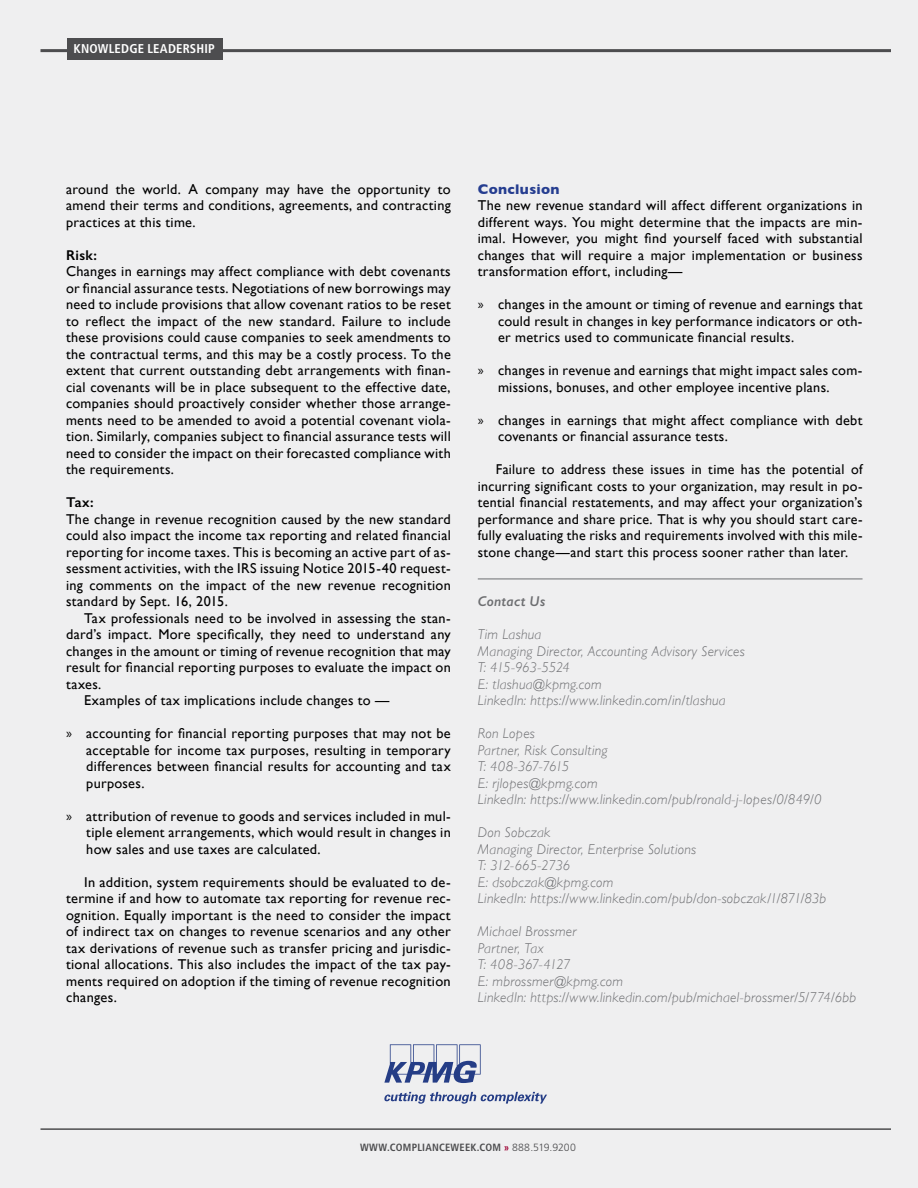
<style>
.page{position:relative;width:918px;height:1188px;background:#efeff0}
.page>*{position:absolute;margin:0;border:0;box-sizing:border-box;transform-origin:0 0}
.t1{font:14.25px/16.5px "Gill Sans";letter-spacing:.02em;color:#000;text-align:justify}
.t2{font:italic 300 14.25px/16.5px "Gill Sans";letter-spacing:.02em;color:#6d6e71}
.t3{font:700 14.25px "Gill Sans";letter-spacing:.025em;color:#253d90}
.t4{font:600 14.25px "Gill Sans";letter-spacing:.02em;color:#000}
.t5{font:italic 600 14.25px "Gill Sans";letter-spacing:.02em;color:#6d6e71}
.t6{font:700 condensed 12.75px "Frutiger LT Std";letter-spacing:.015em;color:#fff}
.t7{font:700 condensed 10.5px "Frutiger LT Std";letter-spacing:.025em;color:#4d4d4f}
.s1{font-family:"Myriad Pro"}
.s2{color:#9e0033}
.s3{font-weight:300;font-stretch:normal}
</style>
<div class="page">
<hr style="left:40px;top:49px;width:851px;height:3px;background:#4d4d4f">
<hr style="left:40px;top:1128px;width:851px;height:2px;background:#4d4d4f">
<div style="left:68px;top:38px;width:155px;height:21px;background:#4d4d4f"></div>
<hr style="left:478px;top:579px;width:385px;height:1px;background:#6d6e71">
<svg style="left:384px;top:1044px;width:163px;height:60px"></svg>
<p class="t6" style="left:74px;top:41px;width:143px">KNOWLEDGE LEADERSHIP</p>
<p class="t1" style="left:66px;top:180px;width:386px">around the world. A company may have the opportunity to amend their terms and conditions, agreements, and contracting practices at this time.</p>
<p class="t4" style="left:66px;top:246px;width:32px">Risk:</p>
<p class="t1" style="left:66px;top:263px;width:386px">Changes in earnings may affect compliance with debt covenants or financial assurance tests. Negotiations of new borrowings may need to include provisions that allow covenant ratios to be reset to reflect the impact of the new standard. Failure to include these provisions could cause companies to seek amendments to the contractual terms, and this may be a costly process. To the extent that current outstanding debt arrangements with finan&shy;cial covenants will be in place subsequent to the effective date, companies should proactively consider whether those arrange&shy;ments need to be amended to avoid a potential covenant viola&shy;tion. Similarly, companies subject to financial assurance tests will need to consider the impact on their forecasted compliance with the requirements.</p>
<p class="t4" style="left:66px;top:494px;width:29px">Tax:</p>
<p class="t1" style="left:66px;top:510px;width:386px">The change in revenue recognition caused by the new standard could also impact the income tax reporting and related financial reporting for income taxes. This is becoming an active part of as&shy;sessment activities, with the IRS issuing Notice 2015-40 request&shy;ing comments on the impact of the new revenue recognition standard by Sept. 16, 2015.</p>
<p class="t1" style="left:84px;top:609px;width:368px">Tax professionals need to be involved in assessing the stan-</p>
<p class="t1" style="left:66px;top:626px;width:386px">dard’s impact. More specifically, they need to understand any</p>
<p class="t1" style="left:66px;top:642px;width:386px">changes in the amount or timing of revenue recognition that may</p>
<p class="t1" style="left:66px;top:659px;width:386px">result for financial reporting purposes to evaluate the impact on</p>
<p class="t1" style="left:66px;top:675px;width:37px">taxes.</p>
<p class="t1" style="left:84px;top:692px;width:307px">Examples of tax implications include changes to —</p>
<p class="t1" style="left:86px;top:725px;width:366px;text-indent:-20px"><span class="s1">»</span> accounting for financial reporting purposes that may not be acceptable for income tax purposes, resulting in temporary differences between financial results for accounting and tax purposes.</p>
<p class="t1" style="left:86px;top:807px;width:366px;text-indent:-20px"><span class="s1">»</span> attribution of revenue to goods and services included in mul&shy;tiple element arrangements, which would result in changes in how sales and use taxes are calculated.</p>
<p class="t1" style="left:66px;top:873px;width:386px;text-indent:18px">In addition, system requirements should be evaluated to de&shy;termine if and how to automate tax reporting for revenue rec&shy;ognition. Equally important is the need to consider the impact of indirect tax on changes to revenue scenarios and any other tax derivations of revenue such as transfer pricing and jurisdic&shy;tional allocations. This also includes the impact of the tax pay&shy;ments required on adoption if the timing of revenue recognition changes.</p>
<p class="t3" style="left:478px;top:178px;width:83px">Conclusion</p>
<p class="t1" style="left:478px;top:197px;width:386px">The new revenue standard will affect different organizations in different ways. You might determine that the impacts are min&shy;imal. However, you might find yourself faced with substantial changes that will require a major implementation or business transformation effort, including—</p>
<p class="t1" style="left:498px;top:296px;width:366px;text-indent:-20px"><span class="s1">»</span> changes in the amount or timing of revenue and earnings that could result in changes in key performance indicators or oth&shy;er metrics used to communicate financial results.</p>
<p class="t1" style="left:498px;top:362px;width:366px;text-indent:-20px"><span class="s1">»</span> changes in revenue and earnings that might impact sales com&shy;missions, bonuses, and other employee incentive plans.</p>
<p class="t1" style="left:498px;top:411px;width:366px;text-indent:-20px"><span class="s1">»</span> changes in earnings that might affect compliance with debt covenants or financial assurance tests.</p>
<p class="t1" style="left:478px;top:461px;width:386px;text-indent:18px">Failure to address these issues in time has the potential of incurring significant costs to your organization, may result in po&shy;tential financial restatements, and may affect your organization’s performance and share price. That is why you should start care&shy;fully evaluating the risks and requirements involved with this mile&shy;stone change—and start this process sooner rather than later.</p>
<p class="t5" style="left:478px;top:593px;width:69px">Contact Us</p>
<p class="t2" style="left:478px;top:626px;width:269px">Tim Lashua<br>Managing Director, Accounting Advisory Services<br>T: 415-963-5524<br>E: tlashua@kpmg.com<br>LinkedIn: https://www.linkedin.com/in/tlashua</p>
<p class="t2" style="left:478px;top:725px;width:345px">Ron Lopes<br>Partner, Risk Consulting<br>T: 408-367-7615<br>E: rjlopes@kpmg.com<br>LinkedIn: https://www.linkedin.com/pub/ronald-j-lopes/0/849/0</p>
<p class="t2" style="left:478px;top:824px;width:350px">Don Sobczak<br>Managing Director, Enterprise Solutions<br>T: 312-665-2736<br>E: dsobczak@kpmg.com<br>LinkedIn: https://www.linkedin.com/pub/don-sobczak/1/871/83b</p>
<p class="t2" style="left:478px;top:923px;width:380px">Michael Brossmer<br>Partner, Tax<br>T: 408-367-4127<br>E: mbrossmer@kpmg.com<br>LinkedIn: https://www.linkedin.com/pub/michael-brossmer/5/774/6bb</p>
<p class="t7" style="left:360px;top:1141px;width:217px">WWW.COMPLIANCEWEEK.COM <span class="s2">»</span> <span class="s3">888.519.9200</span></p>
</div>
